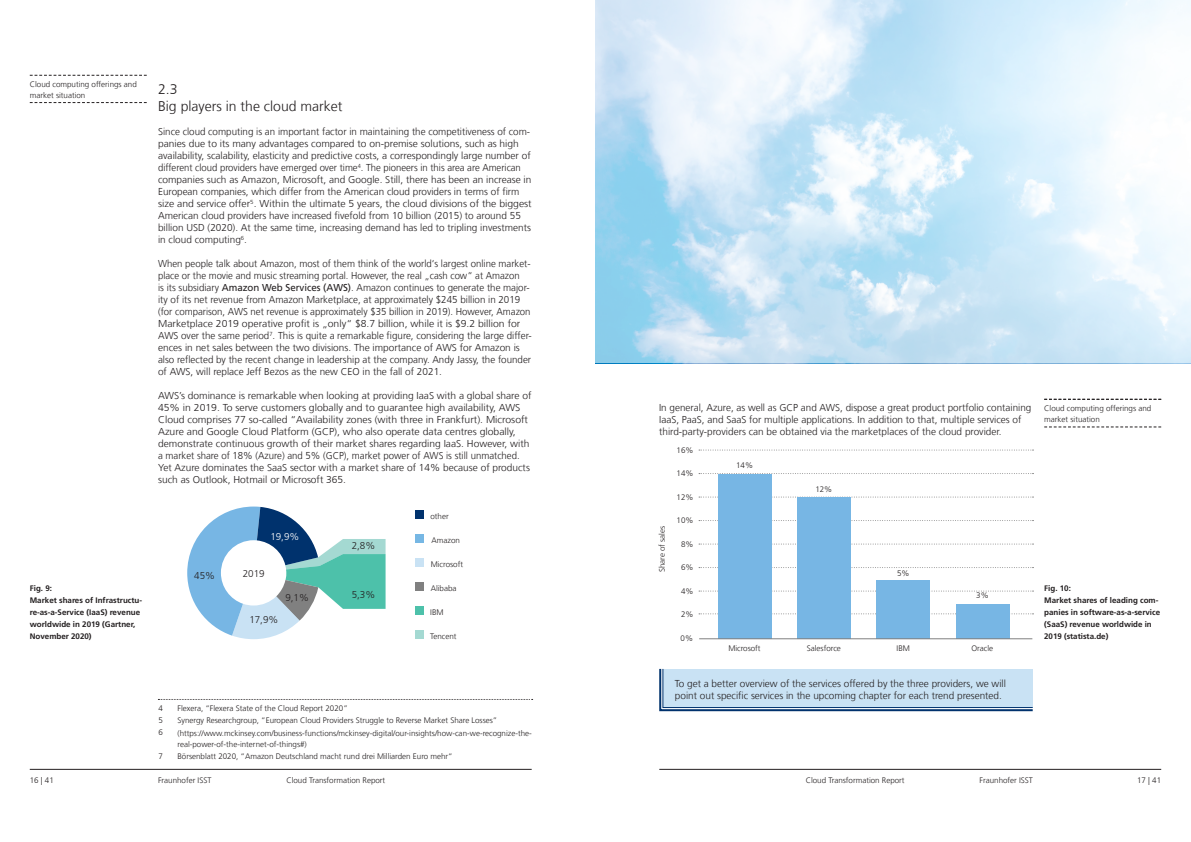
<style>
.page{position:relative;width:1191px;height:842px;background:#fff}
.page>*{position:absolute;margin:0;border:0;box-sizing:border-box;transform-origin:0 0}
.Überschrift_3{font:300 14px "Frutiger LT Com";color:#231f20}
.Fließtext{font:300 10px/12px "Frutiger LT Com";color:#231f20}
.Fließtext-2{font:300 10px/12px "Frutiger LT Com";color:#231f20;scale:1.04 1}
.Fließtext-3{font:300 10px "Frutiger LT Com";color:#231f20;scale:.95 1}
.Fließtext-4{font:300 10px "Frutiger LT Com";color:#231f20;scale:.96 1}
.t1{font:300 9.8px "Frutiger LT Com";color:#231f20}
.t2{font:300 9.8px "Frutiger LT Com";color:#fff}
.t3{font:300 8px/11px "Frutiger LT Com";color:#231f20}
.t4{font:700 8px/12px "Frutiger LT Com";color:#231f20}
.s1{font-weight:400}
</style>
<div class="page">
<hr style="left:30px;top:769px;width:501px;height:1px;background:#231f20">
<hr style="left:659px;top:769px;width:502px;height:1px;background:#231f20">
<svg style="left:1044px;top:399px;width:117px;height:1px"></svg>
<svg style="left:1044px;top:427px;width:117px;height:1px"></svg>
<svg style="left:30px;top:75px;width:117px;height:1px"></svg>
<svg style="left:30px;top:102px;width:117px;height:1px"></svg>
<svg style="left:187px;top:506px;width:198px;height:133px"></svg>
<div style="left:415px;top:582px;width:9px;height:8px;background:#808080"></div>
<div style="left:415px;top:510px;width:9px;height:8px;background:#00326d"></div>
<div style="left:415px;top:558px;width:9px;height:8px;background:#c9e2f4"></div>
<div style="left:415px;top:606px;width:8px;height:8px;background:#4dc1aa"></div>
<div style="left:415px;top:630px;width:8px;height:8px;background:#a4d9d2"></div>
<div style="left:415px;top:534px;width:9px;height:8px;background:#76b7e4"></div>
<svg style="left:158px;top:699px;width:374px;height:1px"></svg>
<svg style="left:659px;top:668px;width:374px;height:44px"></svg>
<svg style="left:699px;top:497px;width:334px;height:1px"></svg>
<svg style="left:699px;top:473px;width:334px;height:1px"></svg>
<svg style="left:699px;top:450px;width:334px;height:1px"></svg>
<svg style="left:699px;top:520px;width:334px;height:1px"></svg>
<svg style="left:699px;top:544px;width:334px;height:1px"></svg>
<svg style="left:699px;top:567px;width:334px;height:1px"></svg>
<svg style="left:699px;top:591px;width:334px;height:1px"></svg>
<svg style="left:699px;top:613px;width:334px;height:1px"></svg>
<div style="left:717px;top:474px;width:54px;height:164px;background:#77b6e4"></div>
<div style="left:797px;top:497px;width:54px;height:141px;background:#77b6e4"></div>
<div style="left:876px;top:580px;width:54px;height:58px;background:#77b6e4"></div>
<div style="left:955px;top:604px;width:54px;height:34px;background:#77b6e4"></div>
<hr style="left:699px;top:638px;width:333px;height:1px;background:#808080">
<svg style="left:595px;top:0;width:596px;height:363px"></svg>
<p class="t3" style="left:30px;top:78px;width:108px">Cloud computing offerings and market situation</p>
<p class="Überschrift_3" style="left:158px;top:81px;width:21px">2.3</p>
<p class="Überschrift_3" style="left:158px;top:98px;width:186px">Big players in the cloud market</p>
<p class="Fließtext" style="left:158px;top:126px;width:373px">Since cloud computing is an important factor in maintaining the competitiveness of com-</p>
<p class="Fließtext" style="left:158px;top:138px;width:374px">panies due to its many advantages compared to on-premise solutions, such as high availability, scalability, elasticity and predictive costs, a correspondingly large number of</p>
<p class="Fließtext-3" style="left:158px;top:162px;width:383px">different cloud providers have emerged over time<sup>4</sup>. The pioneers in this area are American</p>
<p class="Fließtext" style="left:158px;top:174px;width:375px">companies such as Amazon, Microsoft, and Google. Still, there has been an increase in</p>
<p class="Fließtext" style="left:158px;top:186px;width:375px">European companies, which differ from the American cloud providers in terms of firm size and service offer<sup>5</sup>. Within the ultimate 5 years, the cloud divisions of the biggest</p>
<p class="Fließtext" style="left:158px;top:210px;width:374px">American cloud providers have increased fivefold from 10 billion (2015) to around 55 billion USD (2020). At the same time, increasing demand has led to tripling investments in cloud computing<sup>6</sup>.</p>
<p class="Fließtext-4" style="left:158px;top:258px;width:389px">When people talk about Amazon, most of them think of the world‘s largest online market-</p>
<p class="Fließtext-3" style="left:158px;top:270px;width:382px">place or the movie and music streaming portal. However, the real „cash cow“ at Amazon</p>
<p class="Fließtext" style="left:158px;top:282px;width:373px">is its subsidiary <span class="s1">Amazon Web Services (AWS)</span>. Amazon continues to generate the major-</p>
<p class="Fließtext" style="left:158px;top:294px;width:374px">ity of its net revenue from Amazon Marketplace, at approximately $245 billion in 2019 (for comparison, AWS net revenue is approximately $35 billion in 2019). However, Amazon</p>
<p class="Fließtext-2" style="left:158px;top:318px;width:350px">Marketplace 2019 operative profit is „only“ $8.7 billion, while it is $9.2 billion for</p>
<p class="Fließtext" style="left:158px;top:330px;width:375px">AWS over the same period<sup>7</sup>. This is quite a remarkable figure, considering the large differ-</p>
<p class="Fließtext" style="left:158px;top:342px;width:375px">ences in net sales between the two divisions. The importance of AWS for Amazon is also reflected by the recent change in leadership at the company. Andy Jassy, the founder of AWS, will replace Jeff Bezos as the new CEO in the fall of 2021.</p>
<p class="Fließtext" style="left:158px;top:390px;width:375px">AWS’s dominance is remarkable when looking at providing IaaS with a global share of</p>
<p class="Fließtext-2" style="left:158px;top:402px;width:357px">45% in 2019. To serve customers globally and to guarantee high availability, AWS<br>Cloud comprises 77 so-called “Availability zones (with three in Frankfurt). Microsoft</p>
<p class="Fließtext-2" style="left:158px;top:426px;width:359px">Azure and Google Cloud Platform (GCP), who also operate data centres globally, demonstrate continuous growth of their market shares regarding IaaS. However, with a market share of 18% (Azure) and 5% (GCP), market power of AWS is still unmatched.<br>Yet Azure dominates the SaaS sector with a market share of 14% because of products such as Outlook, Hotmail or Microsoft 365.</p>
<p class="t4" style="left:30px;top:582px;width:24px">Fig. 9:</p>
<p class="t4" style="left:30px;top:594px;width:114px">Market shares of Infrastructu&shy;re-as-a-Service (IaaS) revenue worldwide in 2019 (Gartner,<br>November 2020)</p>
<p class="t1" style="left:194px;top:570px;width:22px">45%</p>
<p class="t2" style="left:270px;top:531px;width:31px">19,9%</p>
<p class="t1" style="left:243px;top:567px;width:23px">2019</p>
<p class="t1" style="left:249px;top:613px;width:31px">17,9%</p>
<p class="t1" style="left:285px;top:592px;width:25px">9,1%</p>
<p class="t1" style="left:352px;top:540px;width:25px">2,8%</p>
<p class="t1" style="left:352px;top:589px;width:25px">5,3%</p>
<p class="t3" style="left:430px;top:510px;width:20px">other</p>
<p class="t3" style="left:431px;top:534px;width:30px">Amazon</p>
<p class="t3" style="left:431px;top:558px;width:34px">Microsoft</p>
<p class="t3" style="left:431px;top:582px;width:27px">Alibaba</p>
<p class="t3" style="left:430px;top:606px;width:15px">IBM</p>
<p class="t3" style="left:430px;top:630px;width:28px">Tencent</p>
<p class="t3" style="left:158px;top:703px;width:6px">4</p>
<p class="t3" style="left:158px;top:727px;width:6px">6</p>
<p class="t3" style="left:158px;top:715px;width:6px">5</p>
<p class="t3" style="left:158px;top:751px;width:6px">7</p>
<p class="t3" style="left:177px;top:703px;width:172px">Flexera, “Flexera State of the Cloud Report 2020”</p>
<p class="t3" style="left:177px;top:728px;width:356px">(https://www.mckinsey.com/business-functions/mckinsey-digital/our-insights/how-can-we-recognize-the&shy;real-power-of-the-internet-of-things#)</p>
<p class="t3" style="left:177px;top:715px;width:321px">Synergy Researchgroup, “European Cloud Providers Struggle to Reverse Market Share Losses”</p>
<p class="t3" style="left:177px;top:751px;width:277px">Börsenblatt 2020, “Amazon Deutschland macht rund drei Milliarden Euro mehr“</p>
<p class="Fließtext" style="left:659px;top:402px;width:374px">In general, Azure, as well as GCP and AWS, dispose a great product portfolio containing<br>IaaS, PaaS, and SaaS for multiple applications. In addition to that, multiple services of third-party-providers can be obtained via the marketplaces of the cloud provider.</p>
<p class="t3" style="left:656px;top:572px;width:48px;rotate:-90deg">Share of sales</p>
<p class="t3" style="left:676px;top:444px;width:18px">16%</p>
<p class="t3" style="left:676px;top:468px;width:18px">14%</p>
<p class="t3" style="left:676px;top:491px;width:18px">12%</p>
<p class="t3" style="left:676px;top:515px;width:18px">10%</p>
<p class="t3" style="left:681px;top:538px;width:14px">8%</p>
<p class="t3" style="left:681px;top:562px;width:14px">6%</p>
<p class="t3" style="left:681px;top:585px;width:14px">4%</p>
<p class="t3" style="left:681px;top:609px;width:14px">2%</p>
<p class="t3" style="left:680px;top:632px;width:14px">0%</p>
<p class="t3" style="left:736px;top:459px;width:18px">14%</p>
<p class="t3" style="left:815px;top:484px;width:18px">12%</p>
<p class="t3" style="left:897px;top:568px;width:14px">5%</p>
<p class="t3" style="left:976px;top:590px;width:14px">3%</p>
<p class="t3" style="left:728px;top:643px;width:34px">Microsoft</p>
<p class="t3" style="left:807px;top:643px;width:36px">Salesforce</p>
<p class="t3" style="left:896px;top:643px;width:15px">IBM</p>
<p class="t3" style="left:971px;top:643px;width:23px">Oracle</p>
<p class="Fließtext" style="left:675px;top:678px;width:332px">To get a better overview of the services offered by the three providers, we will point out specific services in the upcoming chapter for each trend presented.</p>
<p class="t3" style="left:1044px;top:403px;width:108px">Cloud computing offerings and market situation</p>
<p class="t4" style="left:1044px;top:582px;width:28px">Fig. 10:</p>
<p class="t4" style="left:1044px;top:594px;width:117px">Market shares of leading com&shy;panies in software-as-a-service (SaaS) revenue worldwide in<br>2019 (statista.de)</p>
<p class="t3" style="left:30px;top:775px;width:26px">16 | 41</p>
<p class="t3" style="left:158px;top:775px;width:55px">Fraunhofer ISST</p>
<p class="t3" style="left:286px;top:775px;width:100px">Cloud Transformation Report</p>
<p class="t3" style="left:805px;top:775px;width:100px">Cloud Transformation Report</p>
<p class="t3" style="left:979px;top:775px;width:55px">Fraunhofer ISST</p>
<p class="t3" style="left:1137px;top:775px;width:26px">17 | 41</p>
</div>
